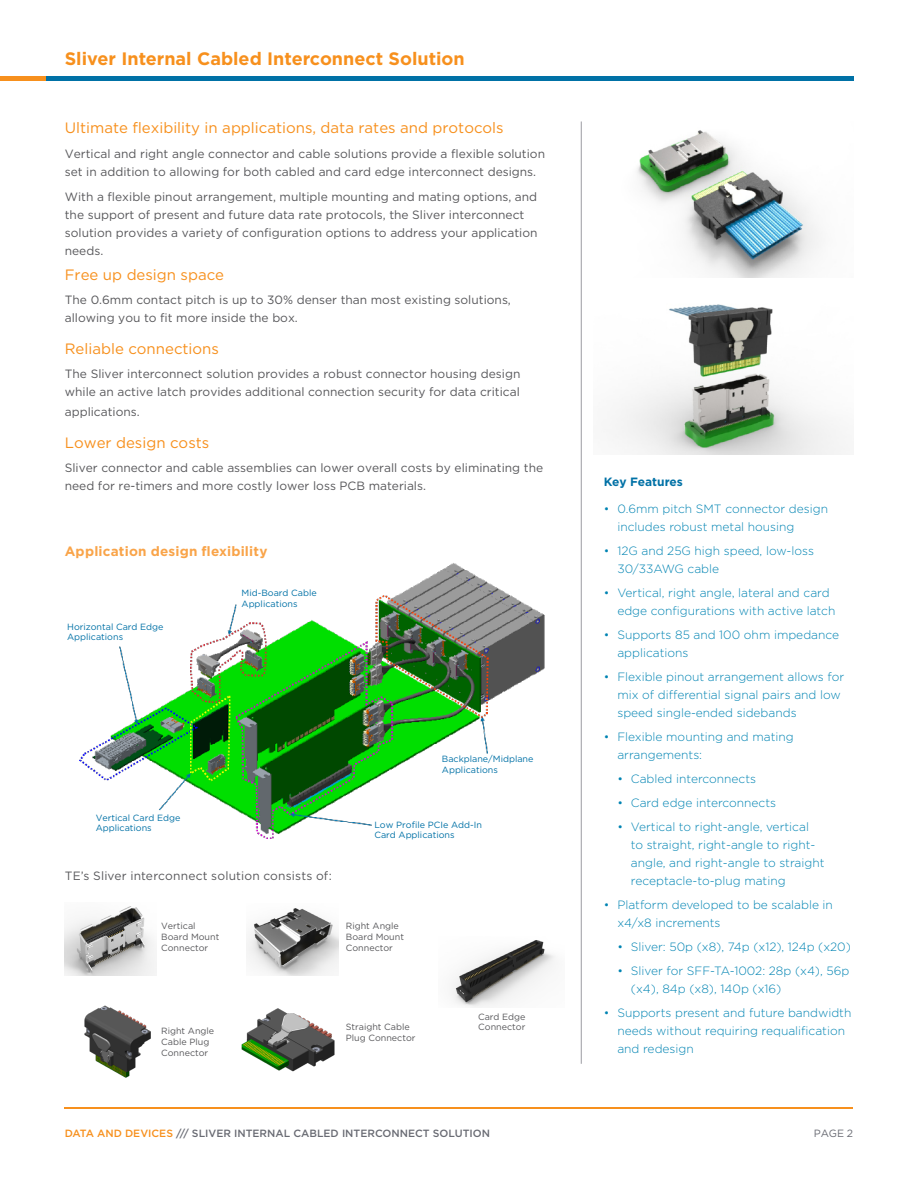
<style>
.page{position:relative;width:918px;height:1188px;background:#fff}
.page>*{position:absolute;margin:0;border:0;box-sizing:border-box;transform-origin:0 0}
.t1{font:700 18px "Gotham";color:#f7901d}
.t2{font:15px "Gotham";color:#f7901d}
.t3{font:700 13.5px "Gotham";letter-spacing:.015em;color:#f9a449}
.t4{font:12px/18px "Gotham";color:#58585b}
.t5{font:300 12px/18px "Gotham";color:#0084b3}
.t6{font:700 12px "Gotham";letter-spacing:-.005em;color:#0071a6}
.t7{font:500 10.5px "Gotham";color:#696b73}
.t8{font:10.5px "Gotham";color:#696b73}
.t9{font:9px/10.8px "Gotham";color:#0071a6}
.t10{font:9px/10.8px "Gotham";color:#58585b}
.s1{font-family:"Adobe Song Std"}
.s2{color:#f7901d}
</style>
<div class="page">
<hr style="left:65px;top:1107px;width:788px;height:1px;background:#f7901d">
<div style="left:0;top:76px;width:47px;height:5px;background:#f7901d"></div>
<div style="left:46px;top:76px;width:807px;height:5px;background:#0071a6"></div>
<hr style="left:581px;top:122px;width:1px;height:942px;background:#9b9ca2">
<img style="left:80px;top:563px;width:465px;height:275px">
<img style="left:637px;top:130px;width:183px;height:147px">
<img style="left:615px;top:304px;width:230px;height:151px">
<img style="left:84px;top:1005px;width:67px;height:73px">
<img style="left:241px;top:1008px;width:94px;height:64px">
<img style="left:65px;top:906px;width:92px;height:69px">
<img style="left:246px;top:908px;width:92px;height:67px">
<img style="left:452px;top:940px;width:103px;height:67px">
<h1 class="t1" style="left:65px;top:46px;width:401px">Sliver Internal Cabled Interconnect Solution</h1>
<p class="t2" style="left:65px;top:120px;width:440px">Ultimate flexibility in applications, data rates and protocols</p>
<p class="t4" style="left:65px;top:145px;width:482px">Vertical and right angle connector and cable solutions provide a flexible solution set in addition to allowing for both cabled and card edge interconnect designs.</p>
<p class="t4" style="left:65px;top:188px;width:474px">With a flexible pinout arrangement, multiple mounting and mating options, and the support of present and future data rate protocols, the Sliver interconnect solution provides a variety of configuration options to address your application needs.</p>
<p class="t2" style="left:65px;top:266px;width:161px">Free up design space</p>
<p class="t4" style="left:65px;top:291px;width:448px">The 0.6mm contact pitch is up to 30% denser than most existing solutions, allowing you to fit more inside the box.</p>
<p class="t2" style="left:65px;top:340px;width:156px">Reliable connections</p>
<p class="t4" style="left:65px;top:365px;width:457px">The Sliver interconnect solution provides a robust connector housing design while an active latch provides additional connection security for data critical</p>
<p class="t4" style="left:65px;top:403px;width:77px">applications.</p>
<p class="t2" style="left:65px;top:434px;width:146px">Lower design costs</p>
<p class="t4" style="left:65px;top:459px;width:480px">Sliver connector and cable assemblies can lower overall costs by eliminating the need for re-timers and more costly lower loss PCB materials.</p>
<p class="t3" style="left:65px;top:542px;width:204px">Application design flexibility</p>
<p class="t9" style="left:67px;top:621px;width:98px">Horizontal Card Edge<br>Applications</p>
<p class="t9" style="left:242px;top:588px;width:77px">Mid-Board Cable<br>Applications</p>
<p class="t9" style="left:96px;top:812px;width:86px">Vertical Card Edge<br>Applications</p>
<p class="t4" style="left:65px;top:867px;width:268px">TE’s Sliver interconnect solution consists of:</p>
<p class="t9" style="left:442px;top:753px;width:93px">Backplane/Midplane<br>Applications</p>
<p class="t9" style="left:374px;top:819px;width:109px">Low Profile PCIe Add-In<br>Card Applications</p>
<p class="t10" style="left:161px;top:921px;width:60px">Vertical<br>Board Mount<br>Connector</p>
<p class="t10" style="left:346px;top:921px;width:60px">Right Angle<br>Board Mount<br>Connector</p>
<p class="t10" style="left:161px;top:1026px;width:55px">Right Angle<br>Cable Plug<br>Connector</p>
<p class="t10" style="left:346px;top:1022px;width:71px">Straight Cable<br>Plug Connector</p>
<p class="t10" style="left:478px;top:1011px;width:49px">Card Edge<br>Connector</p>
<p class="t6" style="left:604px;top:474px;width:81px">Key Features</p>
<p class="t5" style="left:617px;top:499px;width:212px;text-indent:-14px">• 0.6mm pitch SMT connector design includes robust metal housing</p>
<p class="t5" style="left:617px;top:541px;width:198px;text-indent:-14px">• 12G and 25G high speed, low-loss<br>30/33AWG cable</p>
<p class="t5" style="left:617px;top:583px;width:219px;text-indent:-14px">• Vertical, right angle<span class="s1">,</span> lateral and card edge configurations with active latch</p>
<p class="t5" style="left:617px;top:625px;width:223px;text-indent:-14px">• Supports 85 and 100 ohm impedance applications</p>
<p class="t5" style="left:617px;top:667px;width:228px;text-indent:-14px">• Flexible pinout arrangement allows for mix of differential signal pairs and low speed single-ended sidebands</p>
<p class="t5" style="left:617px;top:727px;width:178px;text-indent:-14px">• Flexible mounting and mating arrangements:</p>
<p class="t5" style="left:617px;top:769px;width:140px">• Cabled interconnects</p>
<p class="t5" style="left:617px;top:793px;width:160px">• Card edge interconnects</p>
<p class="t5" style="left:631px;top:817px;width:195px;text-indent:-14px">• Vertical to right-angle, vertical<br>to straight, right-angle to right&shy;angle, and right-angle to straight receptacle-to-plug mating</p>
<p class="t5" style="left:617px;top:895px;width:217px;text-indent:-14px">• Platform developed to be scalable in x4/x8 increments</p>
<p class="t5" style="left:617px;top:937px;width:235px">• Sliver: 50p (x8), 74p (x12), 124p (x20)</p>
<p class="t5" style="left:631px;top:961px;width:220px;text-indent:-14px">• Sliver for SFF-TA-1002: 28p (x4), 56p (x4), 84p (x8), 140p (x16)</p>
<p class="t5" style="left:617px;top:1003px;width:236px;text-indent:-14px">• Supports present and future bandwidth needs without requiring requalification and redesign</p>
<p class="t7" style="left:65px;top:1126px;width:427px"><span class="s2">DATA AND DEVICES</span> /// SLIVER INTERNAL CABLED INTERCONNECT SOLUTION</p>
<p class="t8" style="left:814px;top:1127px;width:41px">PAGE 2</p>
</div>
